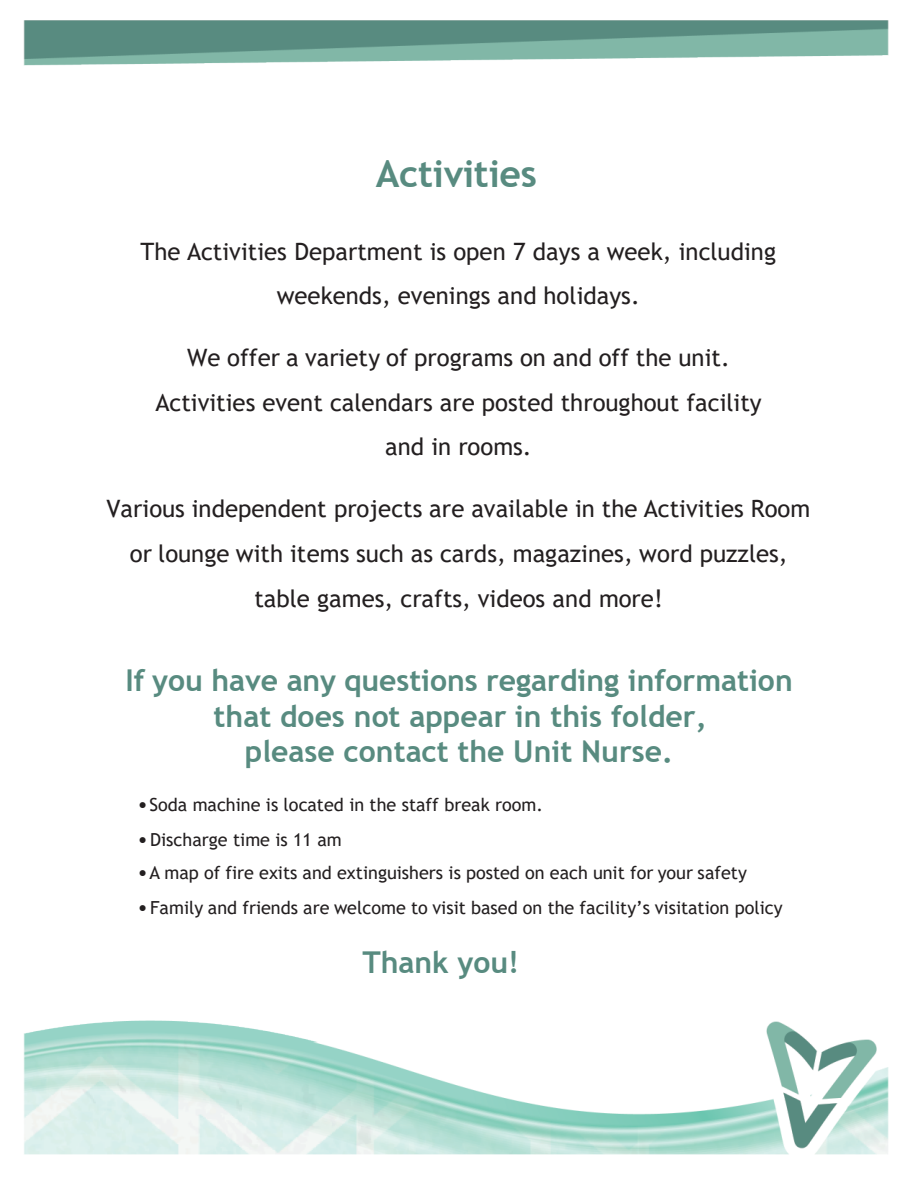
<style>
.page{position:relative;width:918px;height:1188px;background:#fff}
.page>*{position:absolute;margin:0;border:0;box-sizing:border-box;transform-origin:0 0}
.t1{font:700 37.5px "Trebuchet MS";letter-spacing:-.01em;color:#588b80}
.t2{font:700 30px/35.4px "Trebuchet MS";color:#588b80;text-align:center}
.t3{font:24px/44.7px "Trebuchet MS";color:#231f20;text-align:center}
.t4{font:18px "Trebuchet MS";color:#231f20}
.s1{font-size:21px}
</style>
<div class="page">
<img style="left:23px;top:20px;width:866px;height:1135px">
<h1 class="t1" style="left:376px;top:150px;width:162px">Activities</h1>
<p class="t3" style="left:141px;top:229px;width:637px">The Activities Department is open 7 days a week, including weekends, evenings and holidays.</p>
<p class="t3" style="left:155px;top:335px;width:608px">We offer a variety of programs on and off the unit.<br>Activities event calendars are posted throughout facility and in rooms.</p>
<p class="t3" style="left:107px;top:486px;width:705px">Various independent projects are available in the Activities Room or lounge with items such as cards, magazines, word puzzles, table games, crafts, videos and more!</p>
<p class="t2" style="left:125px;top:663px;width:669px">If you have any questions regarding information that does not appear in this folder,<br>please contact the Unit Nurse.</p>
<p class="t4" style="left:137px;top:793px;width:408px"><span class="s1">•</span>Soda machine is located in the staff break room.</p>
<p class="t4" style="left:137px;top:828px;width:206px"><span class="s1">•</span>Discharge time is 11 am</p>
<p class="t4" style="left:137px;top:862px;width:611px"><span class="s1">•</span>A map of fire exits and extinguishers is posted on each unit for your safety</p>
<p class="t4" style="left:137px;top:897px;width:647px"><span class="s1">•</span>Family and friends are welcome to visit based on the facility’s visitation policy</p>
<p class="t2" style="left:362px;top:945px;width:158px">Thank you!</p>
</div>
